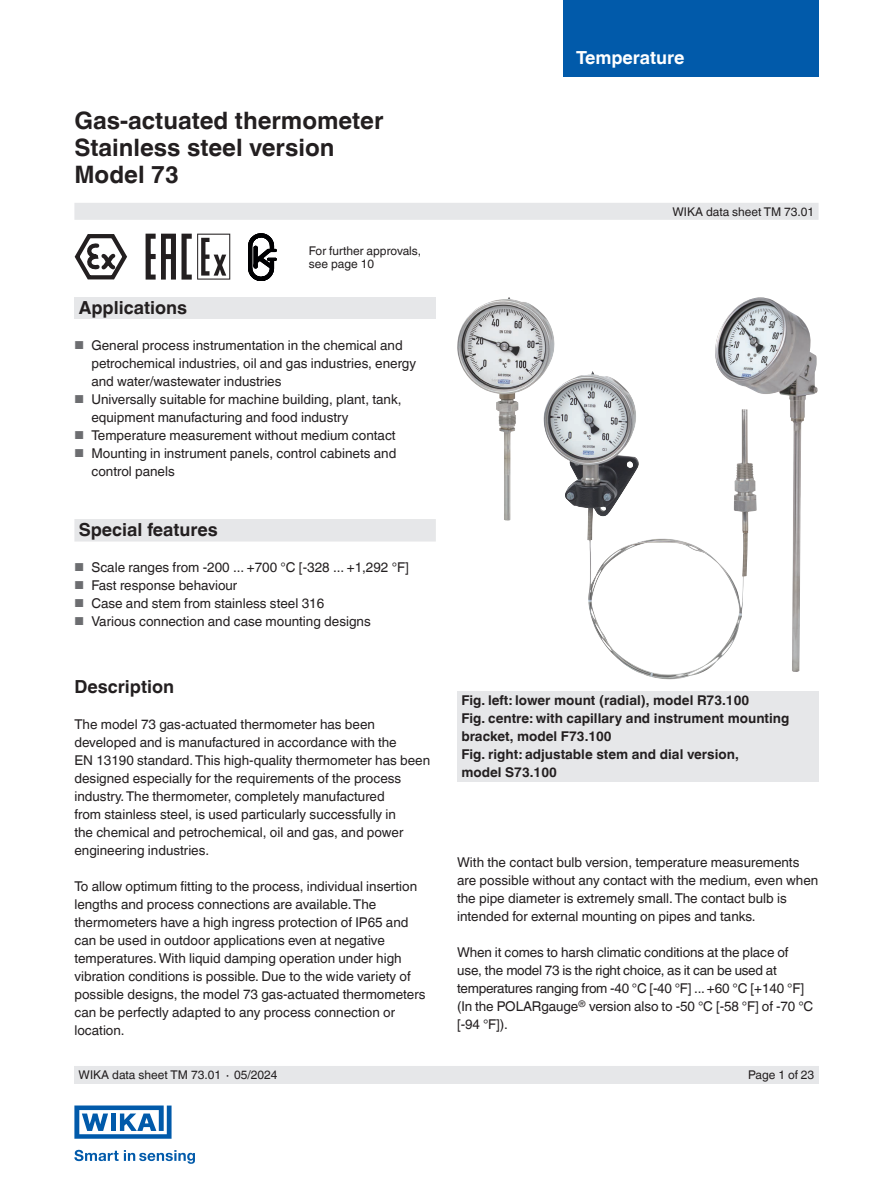
<style>
.page{position:relative;width:893px;height:1188px;background:#fff}
.page>*{position:absolute;margin:0;border:0;box-sizing:border-box;transform-origin:0 0}
.t1{font:700 24px/27px "Helvetica World";color:#231f20}
.t2{font:700 18px "Helvetica World";color:#231f20}
.t3{font:700 18px "Helvetica World";color:#fff}
.t4{font:13.5px/18px "Helvetica World";color:#231f20}
.t5{font:700 13.5px/18px "Helvetica World";color:#231f20}
.t6{font:12px/13.5px "Helvetica World";color:#231f20}
.s1{font-size:11.55px;color:#6c6d70}
</style>
<div class="page">
<div style="left:74px;top:297px;width:362px;height:22px;background:#e6e7e9"></div>
<div style="left:563px;top:0;width:256px;height:77px;background:#015aaa"></div>
<svg style="left:74px;top:1150px;width:121px;height:14px"></svg>
<svg style="left:74px;top:1106px;width:98px;height:33px"></svg>
<div style="left:74px;top:1066px;width:745px;height:18px;background:#e6e7e9"></div>
<img style="left:457px;top:297px;width:98px;height:224px">
<img style="left:544px;top:371px;width:170px;height:308px">
<img style="left:714px;top:297px;width:104px;height:375px">
<svg style="left:74px;top:234px;width:53px;height:46px"></svg>
<svg style="left:146px;top:234px;width:84px;height:46px"></svg>
<svg style="left:248px;top:234px;width:28px;height:47px"></svg>
<div style="left:74px;top:203px;width:745px;height:17px;background:#e6e7e9"></div>
<div style="left:457px;top:691px;width:362px;height:90px;background:#e6e7e9"></div>
<div style="left:74px;top:519px;width:362px;height:23px;background:#e6e7e9"></div>
<h1 class="t1" style="left:74px;top:108px;width:311px">Gas-actuated thermometer<br>Stainless steel version<br>Model 73</h1>
<p class="t6" style="left:309px;top:244px;width:114px">For further approvals, see page 10</p>
<h2 class="t2" style="left:79px;top:297px;width:110px">Applications</h2>
<p class="t4" style="left:91px;top:337px;width:326px;text-indent:-17px"><span class="s1">■</span> General process instrumentation in the chemical and petrochemical industries, oil and gas industries, energy and water/wastewater industries</p>
<p class="t4" style="left:91px;top:391px;width:312px;text-indent:-17px"><span class="s1">■</span> Universally suitable for machine building, plant, tank, equipment manufacturing and food industry</p>
<p class="t4" style="left:74px;top:427px;width:323px"><span class="s1">■</span> Temperature measurement without medium contact</p>
<p class="t4" style="left:91px;top:445px;width:306px;text-indent:-17px"><span class="s1">■</span> Mounting in instrument panels, control cabinets and control panels</p>
<h2 class="t2" style="left:79px;top:519px;width:141px">Special features</h2>
<p class="t4" style="left:74px;top:559px;width:336px"><span class="s1">■</span> Scale ranges from -200 ... +700 °C [-328 ... +1,292 °F]</p>
<p class="t4" style="left:74px;top:577px;width:164px"><span class="s1">■</span> Fast response behaviour</p>
<p class="t4" style="left:74px;top:595px;width:251px"><span class="s1">■</span> Case and stem from stainless steel 316</p>
<p class="t4" style="left:74px;top:613px;width:298px"><span class="s1">■</span> Various connection and case mounting designs</p>
<h2 class="t2" style="left:74px;top:676px;width:101px">Description</h2>
<p class="t4" style="left:74px;top:716px;width:357px">The model 73 gas-actuated thermometer has been developed and is manufactured in accordance with the<br>EN 13190 standard. This high-quality thermometer has been designed especially for the requirements of the process industry. The thermometer, completely manufactured<br>from stainless steel, is used particularly successfully in<br>the chemical and petrochemical, oil and gas, and power engineering industries.</p>
<p class="t4" style="left:74px;top:878px;width:353px">To allow optimum fitting to the process, individual insertion lengths and process connections are available. The thermometers have a high ingress protection of IP65 and can be used in outdoor applications even at negative temperatures. With liquid damping operation under high vibration conditions is possible. Due to the wide variety of possible designs, the model 73 gas-actuated thermometers can be perfectly adapted to any process connection or location.</p>
<p class="t6" style="left:79px;top:1068px;width:200px">WIKA data sheet TM 73.01 ∙ 05/2024</p>
<h2 class="t3" style="left:576px;top:47px;width:110px">Temperature</h2>
<p class="t6" style="left:672px;top:205px;width:143px">WIKA data sheet TM 73.01</p>
<p class="t5" style="left:461px;top:692px;width:330px">Fig. left: lower mount (radial), model R73.100<br>Fig. centre: with capillary and instrument mounting bracket, model F73.100<br>Fig. right: adjustable stem and dial version,<br>model S73.100</p>
<p class="t4" style="left:457px;top:854px;width:363px">With the contact bulb version, temperature measurements are possible without any contact with the medium, even when the pipe diameter is extremely small. The contact bulb is intended for external mounting on pipes and tanks.</p>
<p class="t4" style="left:457px;top:944px;width:358px">When it comes to harsh climatic conditions at the place of use, the model 73 is the right choice, as it can be used at temperatures ranging from -40 °C [-40 °F] ... +60 °C [+140 °F] (In the POLARgauge<sup>®</sup> version also to -50 °C [-58 °F] of -70 °C [-94 °F]).</p>
<p class="t6" style="left:748px;top:1068px;width:68px">Page 1 of 23</p>
</div>
